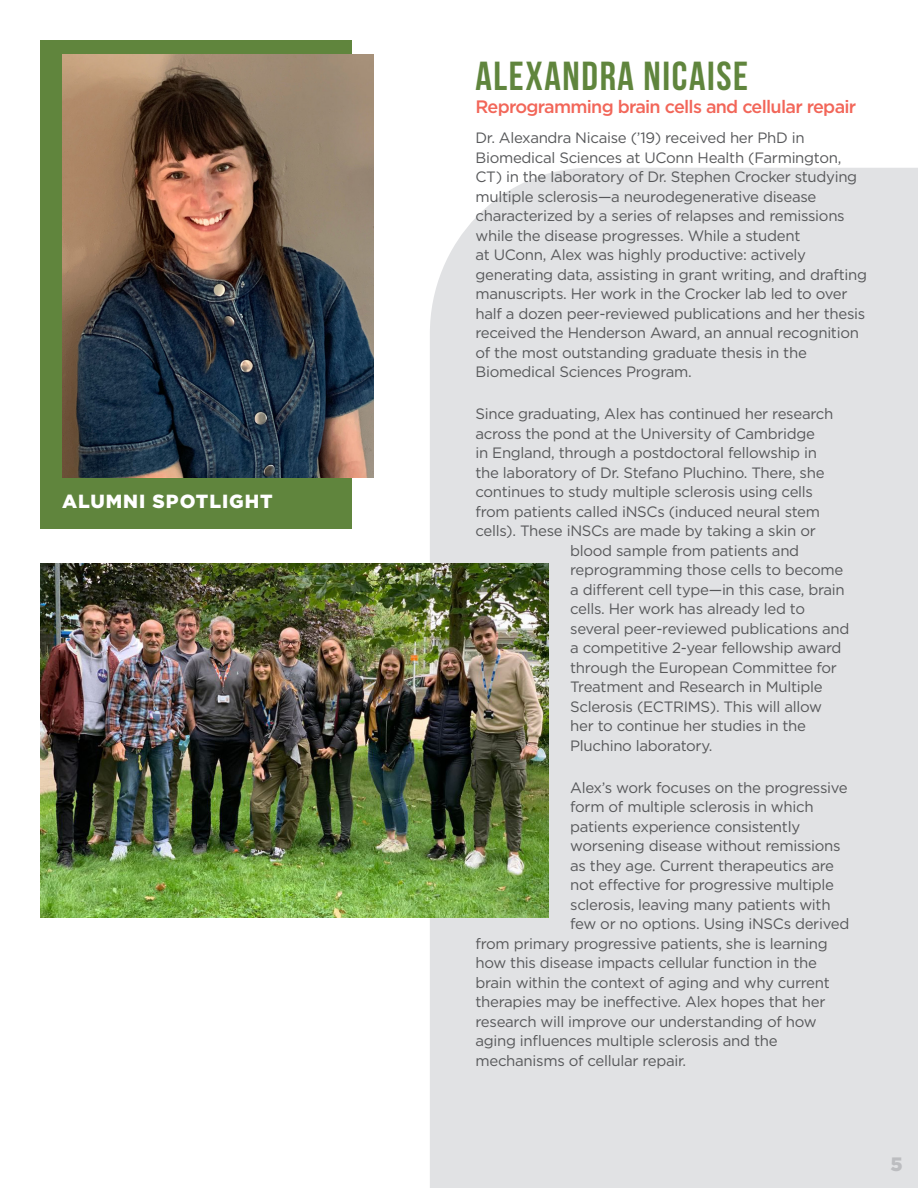
<style>
.page{position:relative;width:918px;height:1188px;background:#fff}
.page>*{position:absolute;margin:0;border:0;box-sizing:border-box;transform-origin:0 0}
.t1{font:700 40.5px "Bebas Neue";letter-spacing:.04em;color:#60853d}
.t2{font:900 19.35px "Gotham";color:#bcbdc0}
.t3{font:900 19.05px "Gotham";letter-spacing:.05em;color:#fff}
.t4{font:500 18px "Gotham";letter-spacing:-.04em;color:#f26659}
.t5{font:15px/19.5px "Gotham";letter-spacing:-.02em;color:#57585a}
</style>
<div class="page">
<div style="left:430px;top:168px;width:488px;height:1020px;background:#e1e2e4"></div>
<div style="left:40px;top:40px;width:312px;height:489px;background:#60853d"></div>
<img style="left:62px;top:55px;width:311px;height:422px">
<img style="left:40px;top:563px;width:509px;height:355px">
<p class="t3" style="left:62px;top:488px;width:212px">ALUMNI SPOTLIGHT</p>
<p class="t1" style="left:476px;top:54px;width:274px">ALEXANDRA NICAISE</p>
<p class="t4" style="left:476px;top:95px;width:382px">Reprogramming brain cells and cellular repair</p>
<p class="t5" style="left:476px;top:128px;width:393px">Dr. Alexandra Nicaise (’19) received her PhD in Biomedical Sciences at UConn Health (Farmington, CT) in the laboratory of Dr. Stephen Crocker studying multiple sclerosis—a neurodegenerative disease characterized by a series of relapses and remissions while the disease progresses. While a student<br>at UConn, Alex was highly productive: actively generating data, assisting in grant writing, and drafting manuscripts. Her work in the Crocker lab led to over half a dozen peer-reviewed publications and her thesis received the Henderson Award, an annual recognition of the most outstanding graduate thesis in the Biomedical Sciences Program.</p>
<p class="t5" style="left:476px;top:404px;width:359px">Since graduating, Alex has continued her research</p>
<p class="t5" style="left:476px;top:424px;width:341px">across the pond at the University of Cambridge</p>
<p class="t5" style="left:476px;top:443px;width:343px">in England, through a postdoctoral fellowship in</p>
<p class="t5" style="left:476px;top:463px;width:351px">the laboratory of Dr. Stefano Pluchino. There, she</p>
<p class="t5" style="left:476px;top:482px;width:339px">continues to study multiple sclerosis using cells</p>
<p class="t5" style="left:476px;top:502px;width:346px">from patients called iNSCs (induced neural stem</p>
<p class="t5" style="left:476px;top:521px;width:342px">cells). These iNSCs are made by taking a skin or</p>
<p class="t5" style="left:570px;top:541px;width:231px">blood sample from patients and</p>
<p class="t5" style="left:570px;top:560px;width:275px">reprogramming those cells to become</p>
<p class="t5" style="left:570px;top:580px;width:276px">a different cell type—in this case, brain</p>
<p class="t5" style="left:570px;top:599px;width:237px">cells. Her work has already led to</p>
<p class="t5" style="left:570px;top:619px;width:281px">several peer-reviewed publications and</p>
<p class="t5" style="left:570px;top:638px;width:273px">a competitive 2-year fellowship award</p>
<p class="t5" style="left:570px;top:658px;width:268px">through the European Committee for</p>
<p class="t5" style="left:570px;top:677px;width:254px">Treatment and Research in Multiple</p>
<p class="t5" style="left:570px;top:697px;width:253px">Sclerosis (ECTRIMS). This will allow</p>
<p class="t5" style="left:570px;top:716px;width:237px">her to continue her studies in the</p>
<p class="t5" style="left:570px;top:736px;width:144px">Pluchino laboratory.</p>
<p class="t5" style="left:570px;top:778px;width:279px">Alex’s work focuses on the progressive</p>
<p class="t5" style="left:570px;top:797px;width:245px">form of multiple sclerosis in which</p>
<p class="t5" style="left:570px;top:817px;width:231px">patients experience consistently</p>
<p class="t5" style="left:570px;top:836px;width:272px">worsening disease without remissions</p>
<p class="t5" style="left:570px;top:856px;width:265px">as they age. Current therapeutics are</p>
<p class="t5" style="left:570px;top:875px;width:265px">not effective for progressive multiple</p>
<p class="t5" style="left:570px;top:895px;width:262px">sclerosis, leaving many patients with</p>
<p class="t5" style="left:570px;top:914px;width:281px">few or no options. Using iNSCs derived</p>
<p class="t5" style="left:476px;top:934px;width:354px">from primary progressive patients, she is learning</p>
<p class="t5" style="left:476px;top:953px;width:343px">how this disease impacts cellular function in the</p>
<p class="t5" style="left:476px;top:973px;width:356px">brain within the context of aging and why current</p>
<p class="t5" style="left:476px;top:992px;width:351px">therapies may be ineffective. Alex hopes that her</p>
<p class="t5" style="left:476px;top:1012px;width:343px">research will improve our understanding of how</p>
<p class="t5" style="left:476px;top:1031px;width:304px">aging influences multiple sclerosis and the</p>
<p class="t5" style="left:476px;top:1051px;width:212px">mechanisms of cellular repair.</p>
<p class="t2" style="left:890px;top:1151px;width:14px">5</p>
</div>
